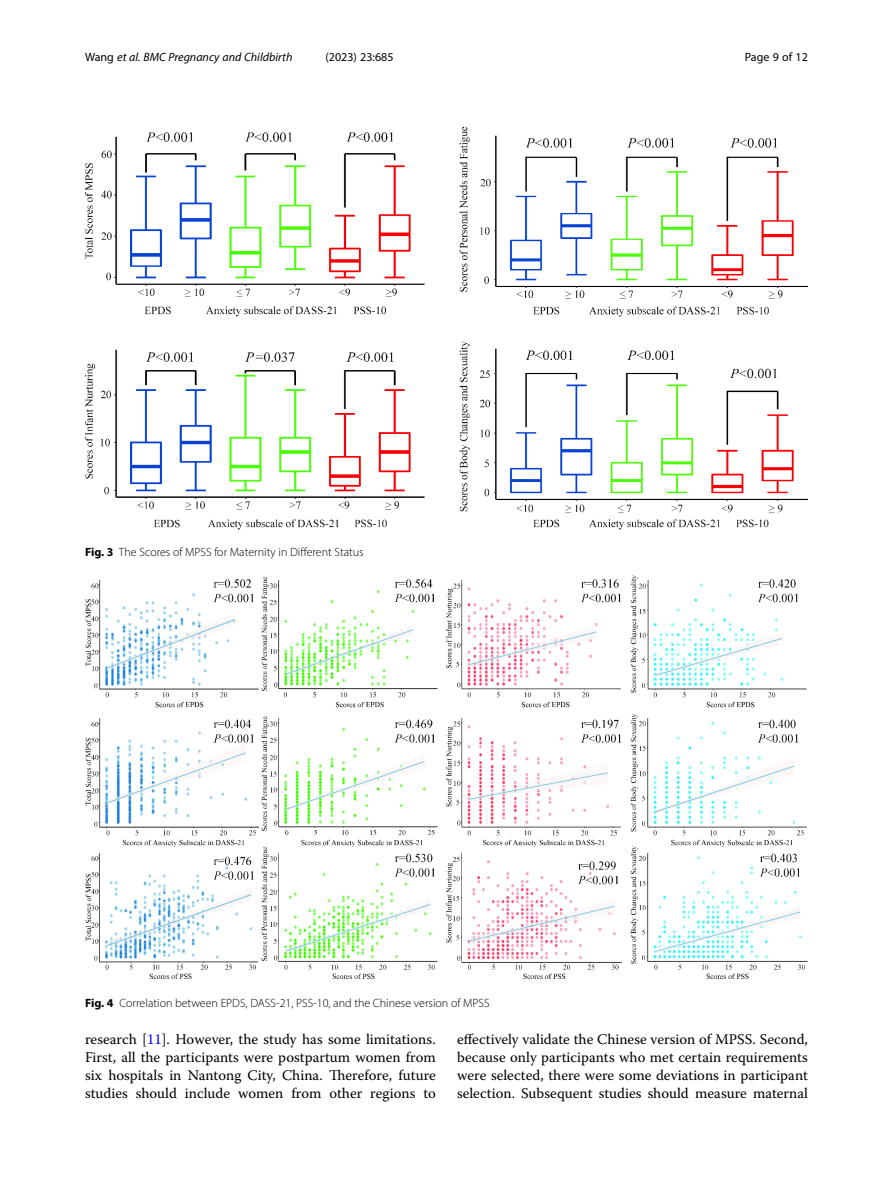
<style>
.page{position:relative;width:893px;height:1191px;background:#fff}
.page>*{position:absolute;margin:0;border:0;box-sizing:border-box;transform-origin:0 0}
.Body_Text_Indent{font:14.7px/18px "Warnock Pro";color:#000;text-align:justify}
.Figure_Caption{font:300 12px "Myriad Pro";color:#000}
.t1{font:italic 12px "Myriad Pro";color:#000}
.t2{font:12px "Myriad Pro";color:#000}
.s1{font-style:normal}
.s2{font-weight:700}
.s3{color:#00f}
</style>
<div class="page">
<img style="left:85px;top:575px;width:723px;height:404px">
<img style="left:85px;top:126px;width:723px;height:403px">
<p class="t1" style="left:85px;top:50px;width:209px"><span class="s1">Wang</span> et al. BMC Pregnancy and Childbirth</p>
<p class="t2" style="left:326px;top:50px;width:70px">(2023) 23:685</p>
<p class="t2" style="left:745px;top:50px;width:65px">Page 9 of 12</p>
<p class="Figure_Caption" style="left:85px;top:545px;width:280px"><span class="s2">Fig. 3</span> The Scores of MPSS for Maternity in Different Status</p>
<p class="Figure_Caption" style="left:85px;top:995px;width:406px"><span class="s2">Fig. 4</span> Correlation between EPDS, DASS-21, PSS-10, and the Chinese version of MPSS</p>
<p class="Body_Text_Indent" style="left:85px;top:1030px;width:352px">research [<span class="s3">11</span>]. However, the study has some limitations.<br>First, all the participants were postpartum women from six hospitals in Nantong City, China. Therefore, future studies should include women from other regions to</p>
<p class="Body_Text_Indent" style="left:457px;top:1030px;width:352px">effectively validate the Chinese version of MPSS. Second, because only participants who met certain requirements were selected, there were some deviations in participant selection. Subsequent studies should measure maternal</p>
</div>
